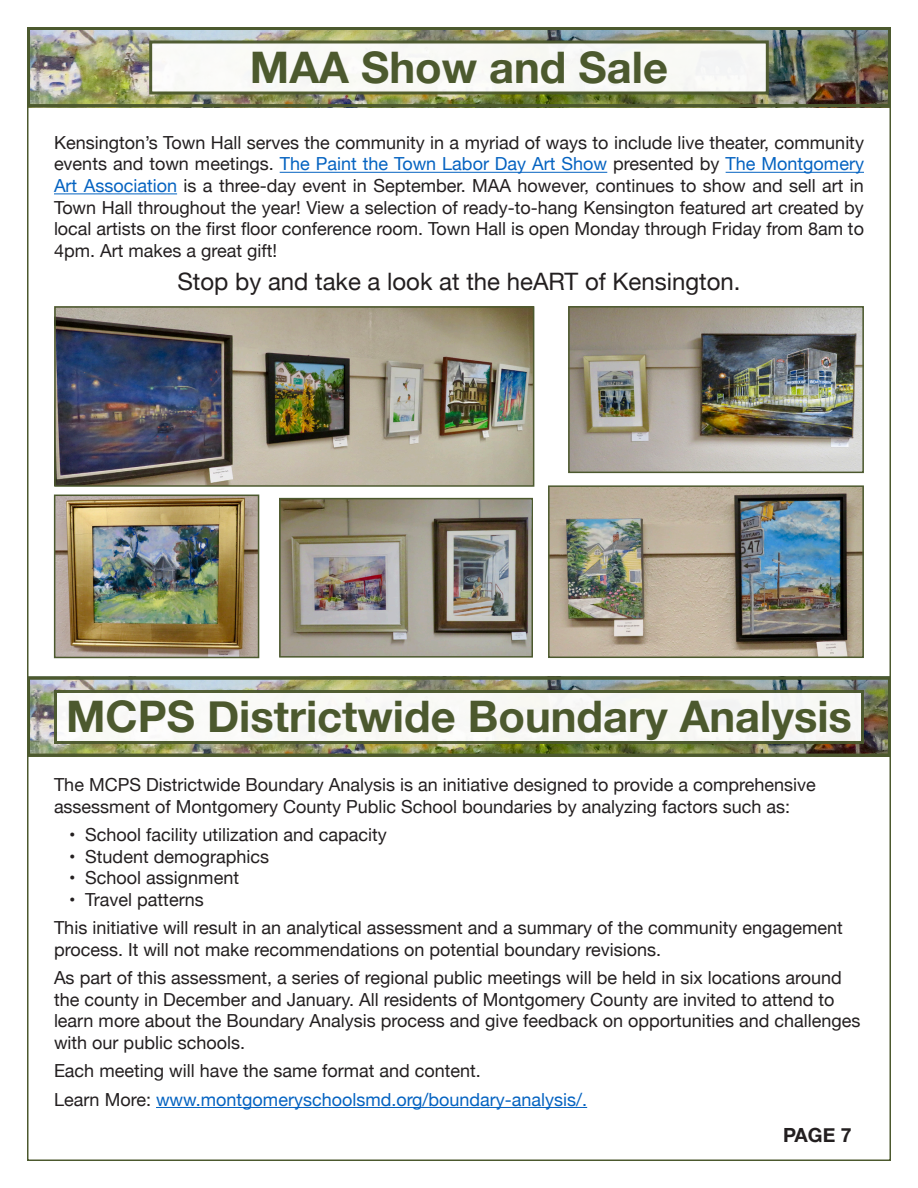
<style>
.page{position:relative;width:918px;height:1188px;background:#fff}
.page>*{position:absolute;margin:0;border:0;box-sizing:border-box;transform-origin:0 0}
.t1{font:700 43.5px "Helvetica Neue";color:#4c592e}
.t2{font:24px "Helvetica Neue";color:#231f20}
.t3{font:700 19.5px "Helvetica Neue";color:#231f20}
.t4{font:18px/21.6px "Helvetica Neue";color:#231f20}
.t5{font:18px "Helvetica Neue";color:#0563c1}
.s1{color:#0563c1}
.s2{color:#231f20}
</style>
<div class="page">
<img style="left:31px;top:31px;width:856px;height:72px">
<div style="left:27px;top:27px;width:864px;height:80px;border:3px solid #4c592e"></div>
<div style="left:149px;top:40px;width:620px;height:54px;background:#f9f9f6;border:3px solid #4c592e"></div>
<hr style="left:280px;top:172px;width:327px;height:1px;background:#0563c1">
<hr style="left:726px;top:172px;width:138px;height:1px;background:#0563c1">
<hr style="left:54px;top:193px;width:123px;height:1px;background:#0563c1">
<img style="left:571px;top:309px;width:290px;height:161px">
<div style="left:568px;top:306px;width:296px;height:167px;border:2px solid #4c592e"></div>
<img style="left:551px;top:488px;width:310px;height:167px">
<div style="left:548px;top:485px;width:316px;height:173px;border:2px solid #4c592e"></div>
<img style="left:57px;top:498px;width:199px;height:157px">
<div style="left:54px;top:495px;width:205px;height:163px;border:2px solid #4c592e"></div>
<img style="left:282px;top:501px;width:248px;height:154px">
<div style="left:279px;top:498px;width:254px;height:160px;border:2px solid #4c592e"></div>
<img style="left:57px;top:309px;width:474px;height:175px">
<div style="left:54px;top:306px;width:480px;height:181px;border:2px solid #4c592e"></div>
<img style="left:31px;top:680px;width:856px;height:73px">
<div style="left:27px;top:676px;width:864px;height:81px;border:3px solid #4c592e"></div>
<div style="left:54px;top:690px;width:810px;height:54px;background:#f9f9f6;border:3px solid #4c592e"></div>
<hr style="left:156px;top:1107px;width:431px;height:1px;background:#0563c1">
<p class="t1" style="left:250px;top:33px;width:420px">MAA Show and Sale</p>
<p class="t4" style="left:54px;top:133px;width:812px;text-align:justify">Kensington’s Town Hall serves the community in a myriad of ways to include live theater, community events and town meetings. <span class="s1">The Paint the Town Labor Day Art Show</span> presented by <span class="s1">The Montgomery Art Association</span> is a three-day event in September. MAA however, continues to show and sell art in Town Hall throughout the year! View a selection of ready-to-hang Kensington featured art created by local artists on the first floor conference room. Town Hall is open Monday through Friday from 8am to 4pm. Art makes a great gift!</p>
<p class="t2" style="left:177px;top:265px;width:565px">Stop by and take a look at the heART of Kensington.</p>
<p class="t1" style="left:66px;top:683px;width:787px">MCPS Districtwide Boundary Analysis</p>
<p class="t4" style="left:54px;top:775px;width:763px">The MCPS Districtwide Boundary Analysis is an initiative designed to provide a comprehensive assessment of Montgomery County Public School boundaries by analyzing factors such as:</p>
<p class="t4" style="left:69px;top:825px;width:319px">• School facility utilization and capacity</p>
<p class="t4" style="left:69px;top:847px;width:202px">• Student demographics</p>
<p class="t4" style="left:69px;top:868px;width:172px">• School assignment</p>
<p class="t4" style="left:69px;top:890px;width:136px">• Travel patterns</p>
<p class="t4" style="left:54px;top:918px;width:790px">This initiative will result in an analytical assessment and a summary of the community engagement process. It will not make recommendations on potential boundary revisions.</p>
<p class="t4" style="left:54px;top:968px;width:808px">As part of this assessment, a series of regional public meetings will be held in six locations around the county in December and January. All residents of Montgomery County are invited to attend to learn more about the Boundary Analysis process and give feedback on opportunities and challenges with our public schools.</p>
<p class="t4" style="left:54px;top:1061px;width:428px">Each meeting will have the same format and content.</p>
<p class="t5" style="left:54px;top:1086px;width:535px"><span class="s2">Learn More:</span> www.montgomeryschoolsmd.org/boundary-analysis/.</p>
<p class="t3" style="left:783px;top:1120px;width:70px">PAGE 7</p>
</div>
